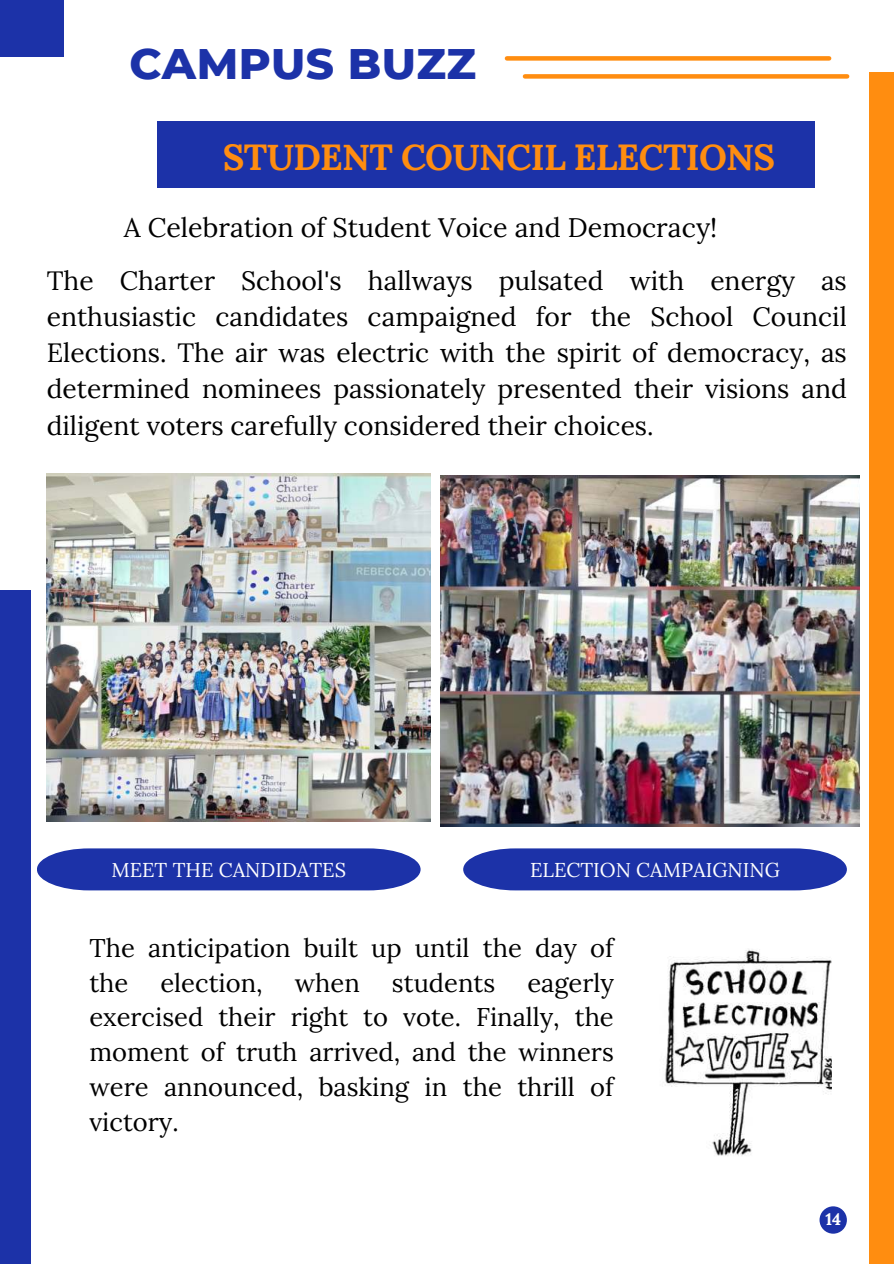
<style>
.page{position:relative;width:894px;height:1264px;background:#fff}
.page>*{position:absolute;margin:0;border:0;box-sizing:border-box;transform-origin:0 0}
.t1{font:800 43.5px "Montserrat";letter-spacing:.01em;color:#1c32a8}
.t2{font:700 36.15px "Lora";letter-spacing:-.02em;color:#ff8d10}
.t3{font:26.85px "Lora";color:#000}
.t4{font:26.4px/36px "Lora";color:#000;text-align:justify}
.t5{font:25.5px/34.8px "Lora";color:#000}
.t6{font:19.95px "Lora";color:#fff}
.t7{font:700 16.5px "Lora";color:#fff}
</style>
<div class="page">
<div style="left:868px;top:72px;width:25px;height:1191px;background:#ff8d10"></div>
<div style="left:507px;top:56px;width:321px;height:5px;background:#ff8d10"></div>
<div style="left:0;top:0;width:63px;height:56px;background:#1c32a8"></div>
<div style="left:525px;top:74px;width:321px;height:5px;background:#ff8d10"></div>
<div style="left:157px;top:121px;width:657px;height:66px;background:#1c32a8"></div>
<div style="left:0;top:590px;width:31px;height:673px;background:#1c32a8"></div>
<img style="left:47px;top:473px;width:383px;height:348px">
<svg style="left:37px;top:848px;width:383px;height:42px;background:#2a3fad"></svg>
<img style="left:440px;top:475px;width:419px;height:351px">
<svg style="left:463px;top:848px;width:383px;height:42px;background:#2a3fad"></svg>
<img style="left:665px;top:949px;width:166px;height:207px">
<div style="left:819px;top:1206px;width:27px;height:27px;background:#1c32a8;border-radius:50%"></div>
<h1 class="t1" style="left:129px;top:31px;width:348px">CAMPUS BUZZ</h1>
<h2 class="t2" style="left:223px;top:126px;width:553px">STUDENT COUNCIL ELECTIONS</h2>
<p class="t3" style="left:124px;top:207px;width:594px">A Celebration of Student Voice and Democracy!</p>
<p class="t4" style="left:47px;top:261px;width:801px">The Charter School's hallways pulsated with energy as enthusiastic candidates campaigned for the School Council Elections. The air was electric with the spirit of democracy, as determined nominees passionately presented their visions and diligent voters carefully considered their choices.</p>
<p class="t6" style="left:111px;top:854px;width:236px">MEET THE CANDIDATES</p>
<p class="t6" style="left:530px;top:854px;width:251px">ELECTION CAMPAIGNING</p>
<p class="t5" style="left:89px;top:928px;width:526px">The anticipation built up until the day of the</p>
<p class="t5" style="left:89px;top:963px;width:526px;text-align:justify;text-indent:438px">eagerly exercised their right to vote. Finally, the moment of truth arrived, and the winners were announced, basking in the thrill of victory.</p>
<p class="t5" style="left:160px;top:963px;width:104px">election,</p>
<p class="t5" style="left:295px;top:963px;width:67px">when</p>
<p class="t5" style="left:392px;top:963px;width:105px">students</p>
<p class="t7" style="left:825px;top:1204px;width:17px">14</p>
</div>
